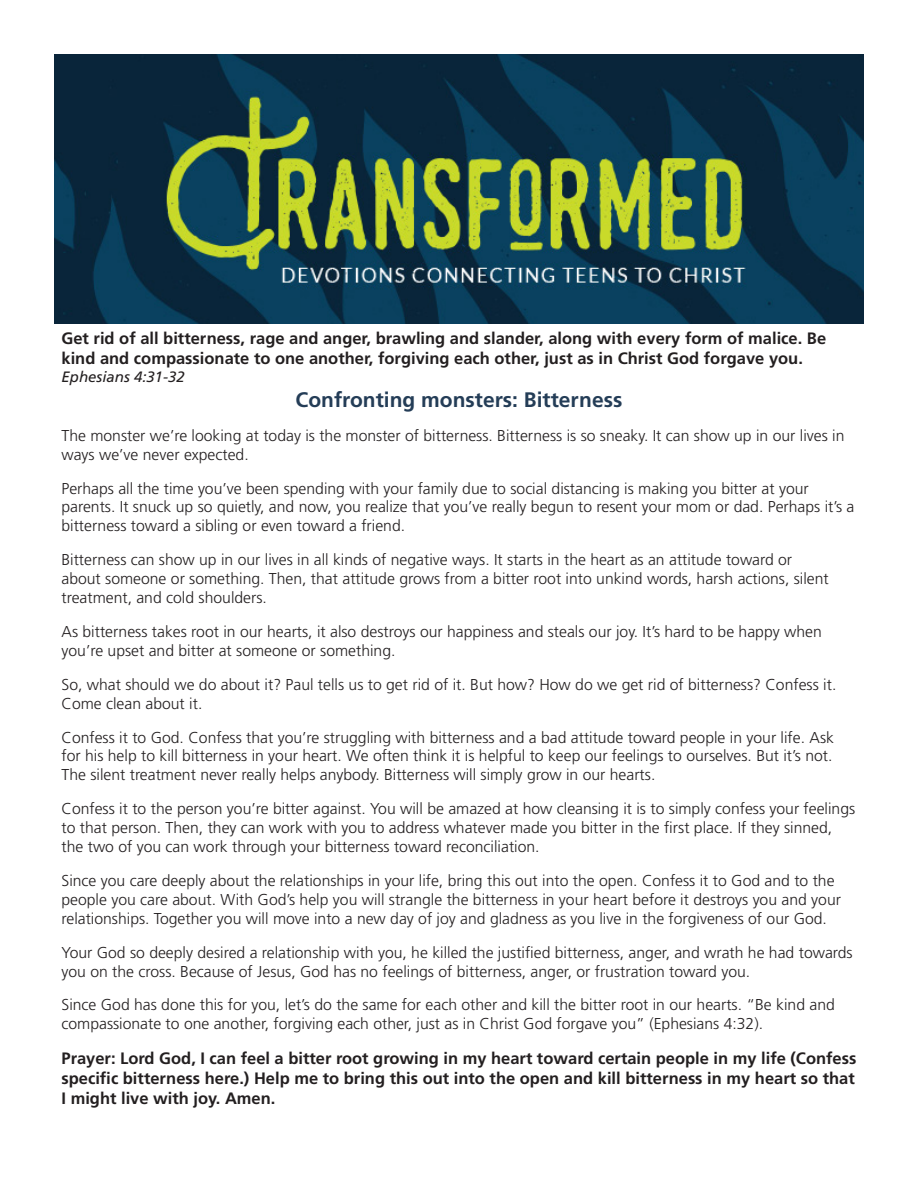
<style>
.page{position:relative;width:918px;height:1188px;background:#fff}
.page>*{position:absolute;margin:0;border:0;box-sizing:border-box;transform-origin:0 0}
.t1{font:700 21px "Frutiger LT Std";color:#243d57}
.body_copy{font:700 16.5px/19.8px "Frutiger LT Std";color:#231f20;text-align:justify}
.Scripture_text{font:700 16.5px/19.8px "Frutiger LT Std";color:#231f20}
.body_copy-2{font:300 15.75px/18.9px "Frutiger LT Std";color:#231f20}
.Scripture_reference{font:italic 15px "Frutiger LT Std";color:#231f20}
</style>
<div class="page">
<img style="left:54px;top:54px;width:810px;height:270px">
<p class="Scripture_text" style="left:62px;top:328px;width:766px">Get rid of all bitterness, rage and anger, brawling and slander, along with every form of malice. Be kind and compassionate to one another, forgiving each other, just as in Christ God forgave you.</p>
<p class="Scripture_reference" style="left:62px;top:368px;width:125px">Ephesians 4:31-32</p>
<p class="t1" style="left:296px;top:387px;width:328px">Confronting monsters: Bitterness</p>
<p class="body_copy-2" style="left:62px;top:426px;width:784px">The monster we’re looking at today is the monster of bitterness. Bitterness is so sneaky. It can show up in our lives in ways we’ve never expected.</p>
<p class="body_copy-2" style="left:62px;top:479px;width:794px">Perhaps all the time you’ve been spending with your family due to social distancing is making you bitter at your parents. It snuck up so quietly, and now, you realize that you’ve really begun to resent your mom or dad. Perhaps it’s a bitterness toward a sibling or even toward a friend.</p>
<p class="body_copy-2" style="left:62px;top:551px;width:769px">Bitterness can show up in our lives in all kinds of negative ways. It starts in the heart as an attitude toward or about someone or something. Then, that attitude grows from a bitter root into unkind words, harsh actions, silent treatment, and cold shoulders.</p>
<p class="body_copy-2" style="left:62px;top:622px;width:762px">As bitterness takes root in our hearts, it also destroys our happiness and steals our joy. It’s hard to be happy when you’re upset and bitter at someone or something.</p>
<p class="body_copy-2" style="left:62px;top:675px;width:776px">So, what should we do about it? Paul tells us to get rid of it. But how? How do we get rid of bitterness? Confess it.<br>Come clean about it.</p>
<p class="body_copy-2" style="left:62px;top:728px;width:774px;text-align:justify">Confess it to God. Confess that you’re struggling with bitterness and a bad attitude toward people in your life. Ask for his help to kill bitterness in your heart. We often think it is helpful to keep our feelings to ourselves. But it’s not.<br>The silent treatment never really helps anybody. Bitterness will simply grow in our hearts.</p>
<p class="body_copy-2" style="left:62px;top:800px;width:795px">Confess it to the person you’re bitter against. You will be amazed at how cleansing it is to simply confess your feelings to that person. Then, they can work with you to address whatever made you bitter in the first place. If they sinned, the two of you can work through your bitterness toward reconciliation.</p>
<p class="body_copy-2" style="left:62px;top:871px;width:781px">Since you care deeply about the relationships in your life, bring this out into the open. Confess it to God and to the people you care about. With God’s help you will strangle the bitterness in your heart before it destroys you and your relationships. Together you will move into a new day of joy and gladness as you live in the forgiveness of our God.</p>
<p class="body_copy-2" style="left:62px;top:943px;width:793px">Your God so deeply desired a relationship with you, he killed the justified bitterness, anger, and wrath he had towards you on the cross. Because of Jesus, God has no feelings of bitterness, anger, or frustration toward you.</p>
<p class="body_copy-2" style="left:62px;top:996px;width:775px">Since God has done this for you, let’s do the same for each other and kill the bitter root in our hearts. “Be kind and compassionate to one another, forgiving each other, just as in Christ God forgave you” (Ephesians 4:32).</p>
<p class="body_copy" style="left:62px;top:1049px;width:796px">Prayer: Lord God, I can feel a bitter root growing in my heart toward certain people in my life (Confess specific bitterness here.) Help me to bring this out into the open and kill bitterness in my heart so that I might live with joy. Amen.</p>
</div>
